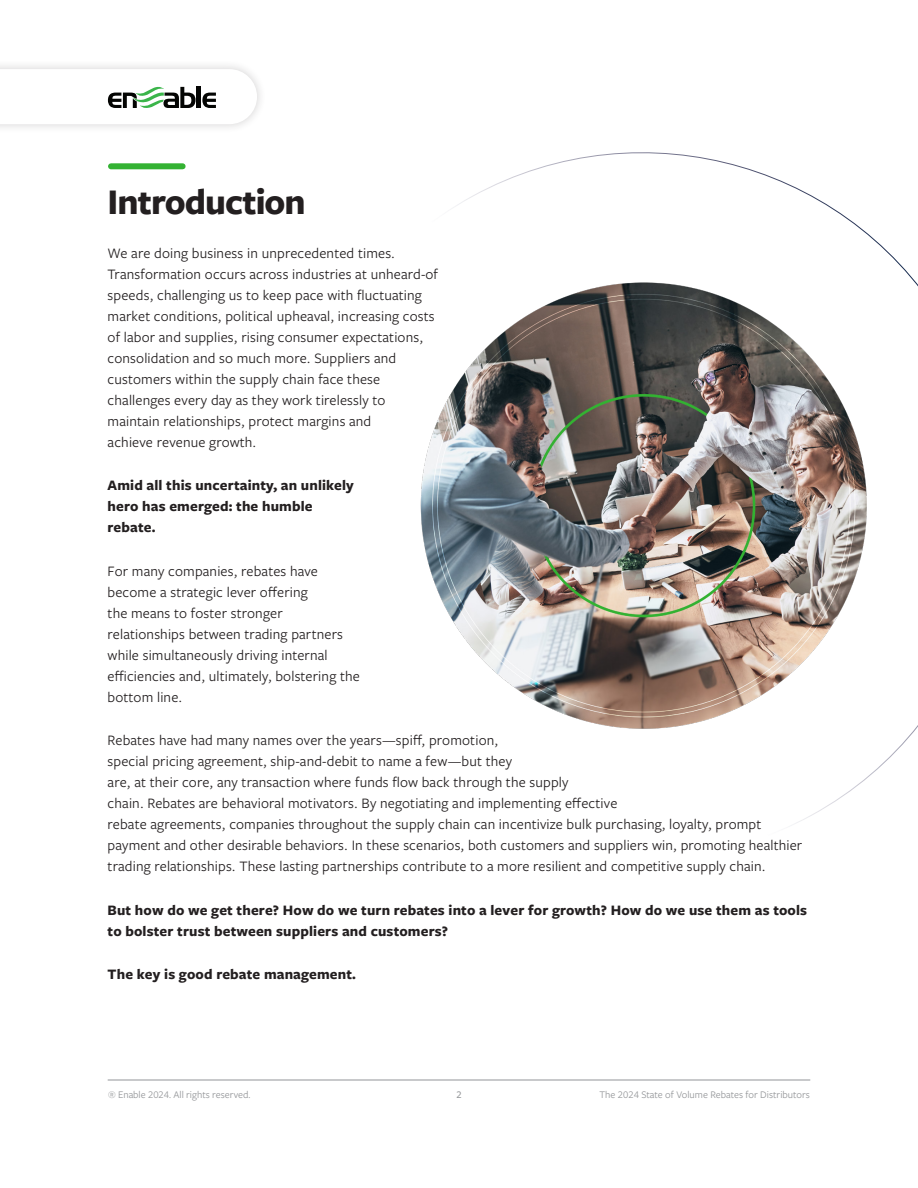
<style>
.page{position:relative;width:918px;height:1188px;background:#fff}
.page>*{position:absolute;margin:0;border:0;box-sizing:border-box;transform-origin:0 0}
.Report_H1{font:700 37.5px "Freight Sans Pro";letter-spacing:-.025em;color:#231f20}
.report_body_copy{font:15px/21px "Freight Sans Pro";letter-spacing:.01em;color:#231f20}
.Report_body_copy_BOLD_STATEMENT{font:700 15px/21px "Freight Sans Pro";letter-spacing:.01em;color:#231f20}
.t1{font:10.5px "Freight Sans LF Pro";color:#939598}
.t2{font:500 10.5px "Freight Sans LF Pro";color:#939598}
</style>
<div class="page">
<div style="left:0;top:59px;width:267px;height:75px;background:#231f20;opacity:.2"></div>
<svg style="left:108px;top:69px;width:149px;height:55px"></svg>
<hr style="left:108px;top:1080px;width:702px;height:1px;background:#939598">
<div style="left:111px;top:163px;width:72px;height:6px;background:#34b233"></div>
<img style="left:420px;top:209px;width:455px;height:520px">
<p class="Report_H1" style="left:108px;top:176px;width:200px">Introduction</p>
<p class="report_body_copy" style="left:108px;top:242px;width:332px">We are doing business in unprecedented times.<br>Transformation occurs across industries at unheard-of speeds, challenging us to keep pace with fluctuating market conditions, political upheaval, increasing costs of labor and supplies, rising consumer expectations, consolidation and so much more. Suppliers and customers within the supply chain face these challenges every day as they work tirelessly to maintain relationships, protect margins and<br>achieve revenue growth.</p>
<p class="Report_body_copy_BOLD_STATEMENT" style="left:108px;top:475px;width:248px">Amid all this uncertainty, an unlikely hero has emerged: the humble rebate.</p>
<p class="report_body_copy" style="left:108px;top:560px;width:254px">For many companies, rebates have become a strategic lever offering<br>the means to foster stronger relationships between trading partners while simultaneously driving internal efficiencies and, ultimately, bolstering the bottom line.</p>
<p class="report_body_copy" style="left:108px;top:730px;width:696px">Rebates have had many names over the years—spiff, promotion,<br>special pricing agreement, ship-and-debit to name a few—but they<br>are, at their core, any transaction where funds flow back through the supply<br>chain. Rebates are behavioral motivators. By negotiating and implementing effective<br>rebate agreements, companies throughout the supply chain can incentivize bulk purchasing, loyalty, prompt payment and other desirable behaviors. In these scenarios, both customers and suppliers win, promoting healthier trading relationships. These lasting partnerships contribute to a more resilient and competitive supply chain.</p>
<p class="Report_body_copy_BOLD_STATEMENT" style="left:108px;top:899px;width:701px">But how do we get there? How do we turn rebates into a lever for growth? How do we use them as tools to bolster trust between suppliers and customers?</p>
<p class="Report_body_copy_BOLD_STATEMENT" style="left:108px;top:964px;width:250px">The key is good rebate management.</p>
<p class="t1" style="left:108px;top:1088px;width:144px">® Enable 2024. All rights reserved.</p>
<p class="t2" style="left:456px;top:1088px;width:7px">2</p>
<p class="t1" style="left:600px;top:1088px;width:212px">The 2024 State of Volume Rebates for Distributors</p>
</div>
